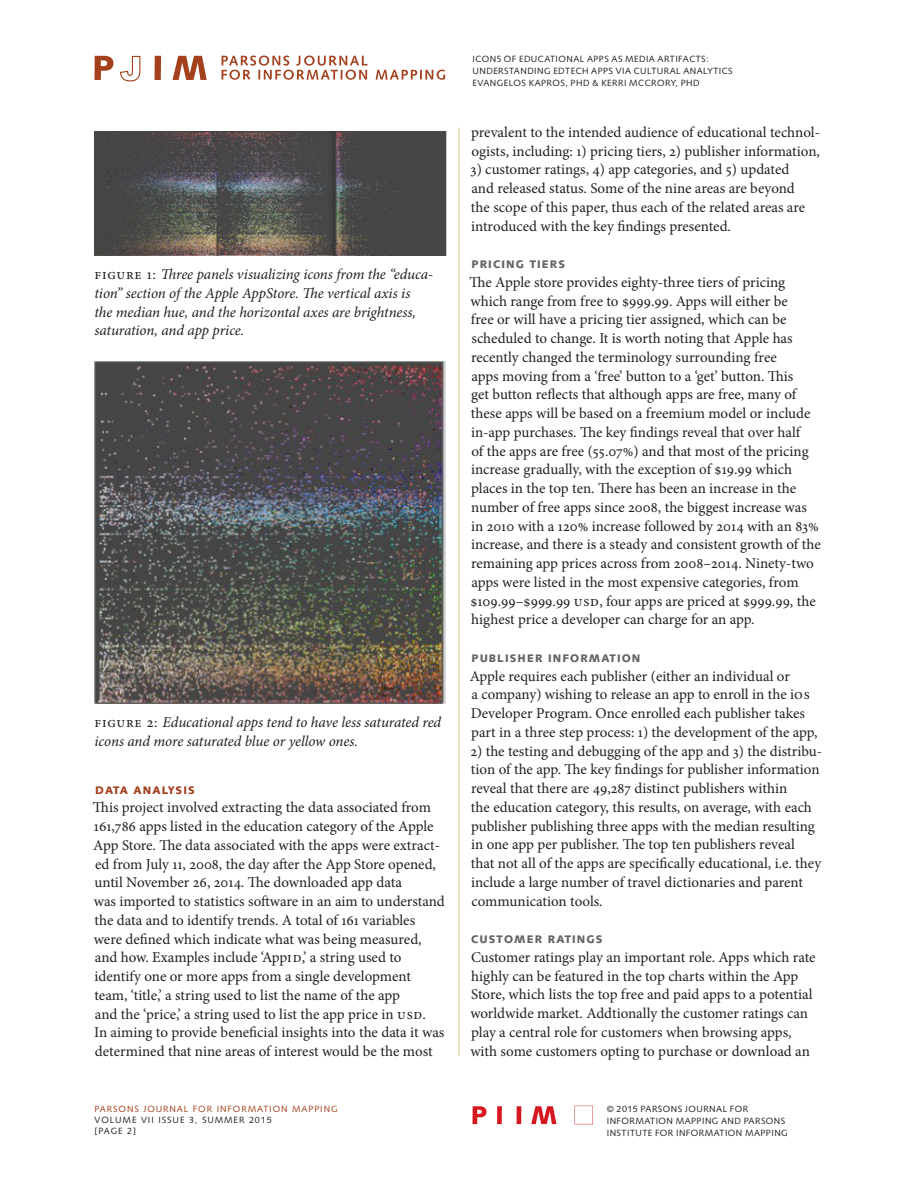
<style>
.page{position:relative;width:918px;height:1188px;background:#fff}
.page>*{position:absolute;margin:0;border:0;box-sizing:border-box;transform-origin:0 0}
.PIIM_Body_Text__No_I{font:15px/18.8px "Minion Pro";letter-spacing:-.005em;color:#231f20}
.PIIM_Caption{font:italic 15px/18.8px "Minion Pro";letter-spacing:-.01em;color:#231f20}
.PIIM_Sub-section_Hea{font:900 10.95px "Syntax LT Std";letter-spacing:.1em;color:#636366}
.PIIM_Paper_Section_H{font:900 10.95px "Syntax LT Std";letter-spacing:.1em;color:#a4401c}
.t1{font:9px/12px "Syntax LT Std";letter-spacing:.05em;color:#231f20}
.t2{font:9px "Syntax LT Std";letter-spacing:.1em;color:#a4401c}
.t3{font:9px "Syntax LT Std";letter-spacing:.1em;color:#231f20}
.s1{font-style:normal}
</style>
<div class="page">
<svg style="left:472px;top:1106px;width:14px;height:18px"></svg>
<div style="left:497px;top:1106px;width:5px;height:18px;background:#d7171f"></div>
<hr style="left:517px;top:1106px;width:4px;height:18px;background:#d7171f">
<svg style="left:531px;top:1106px;width:25px;height:18px"></svg>
<svg style="left:574px;top:1106px;width:19px;height:18px"></svg>
<svg style="left:221px;top:55px;width:146px;height:25px"></svg>
<svg style="left:376px;top:70px;width:69px;height:10px"></svg>
<svg style="left:120px;top:56px;width:20px;height:25px"></svg>
<svg style="left:94px;top:56px;width:19px;height:24px"></svg>
<div style="left:155px;top:56px;width:6px;height:24px;background:#a4401c"></div>
<svg style="left:173px;top:56px;width:34px;height:24px"></svg>
<img style="left:94px;top:131px;width:352px;height:125px">
<img style="left:94px;top:362px;width:351px;height:342px">
<hr style="left:458px;top:128px;width:2px;height:928px;background:#dfd9a9">
<p class="PIIM_Caption" style="left:94px;top:265px;width:340px"><span class="s1">Figure 1:</span> Three panels visualizing icons from the “educa&shy;tion” section of the Apple AppStore. The vertical axis is<br>the median hue, and the horizontal axes are brightness, saturation, and app price.</p>
<p class="PIIM_Caption" style="left:94px;top:713px;width:348px"><span class="s1">Figure 2:</span> Educational apps tend to have less saturated red icons and more saturated blue or yellow ones.</p>
<p class="PIIM_Paper_Section_H" style="left:95px;top:783px;width:101px">DATA ANALYSIS</p>
<p class="PIIM_Body_Text__No_I" style="left:93px;top:798px;width:353px">This project involved extracting the data associated from 161,786 apps listed in the education category of the Apple App Store. The data associated with the apps were extract&shy;ed from July 11, 2008, the day after the App Store opened, until November 26, 2014. The downloaded app data<br>was imported to statistics software in an aim to understand the data and to identify trends. A total of 161 variables were defined which indicate what was being measured, and how. Examples include ‘AppID,’ a string used to identify one or more apps from a single development team, ‘title,’ a string used to list the name of the app<br>and the ‘price,’ a string used to list the app price in USD.<br>In aiming to provide beneficial insights into the data it was determined that nine areas of interest would be the most</p>
<p class="t2" style="left:94px;top:1104px;width:245px">PARSONS JOURNAL FOR INFORMATION MAPPING</p>
<p class="t3" style="left:94px;top:1115px;width:179px">VOLUME VII ISSUE 3, SUMMER 2015</p>
<p class="t1" style="left:94px;top:1125px;width:43px">[PAGE 2]</p>
<p class="t1" style="left:472px;top:53px;width:262px">ICONS OF EDUCATIONAL APPS AS MEDIA ARTIFACTS:<br>UNDERSTANDING EDTECH APPS VIA CULTURAL ANALYTICS<br>EVANGELOS KAPROS, PHD &amp; KERRI MCCRORY, PHD</p>
<p class="PIIM_Body_Text__No_I" style="left:471px;top:123px;width:350px">prevalent to the intended audience of educational technol&shy;ogists, including: 1) pricing tiers, 2) publisher information,</p>
<p class="PIIM_Body_Text__No_I" style="left:471px;top:160px;width:336px">3) customer ratings, 4) app categories, and 5) updated and released status. Some of the nine areas are beyond the scope of this paper, thus each of the related areas are introduced with the key findings presented.</p>
<p class="PIIM_Sub-section_Hea" style="left:472px;top:258px;width:95px">PRICING TIERS</p>
<p class="PIIM_Body_Text__No_I" style="left:469px;top:273px;width:353px">The Apple store provides eighty-three tiers of pricing which range from free to $999.99. Apps will either be<br>free or will have a pricing tier assigned, which can be scheduled to change. It is worth noting that Apple has recently changed the terminology surrounding free<br>apps moving from a ‘free’ button to a ‘get’ button. This<br>get button reflects that although apps are free, many of these apps will be based on a freemium model or include in-app purchases. The key findings reveal that over half<br>of the apps are free (55.07%) and that most of the pricing increase gradually, with the exception of $19.99 which places in the top ten. There has been an increase in the number of free apps since 2008, the biggest increase was in 2010 with a 120% increase followed by 2014 with an 83% increase, and there is a steady and consistent growth of the remaining app prices across from 2008–2014. Ninety-two apps were listed in the most expensive categories, from $109.99–$999.99 USD, four apps are priced at $999.99, the highest price a developer can charge for an app.</p>
<p class="PIIM_Sub-section_Hea" style="left:472px;top:652px;width:170px">PUBLISHER INFORMATION</p>
<p class="PIIM_Body_Text__No_I" style="left:470px;top:667px;width:349px">Apple requires each publisher (either an individual or<br>a company) wishing to release an app to enroll in the iOS Developer Program. Once enrolled each publisher takes part in a three step process: 1) the development of the app,</p>
<p class="PIIM_Body_Text__No_I" style="left:470px;top:742px;width:353px">2) the testing and debugging of the app and 3) the distribu&shy;tion of the app. The key findings for publisher information reveal that there are 49,287 distinct publishers within<br>the education category, this results, on average, with each publisher publishing three apps with the median resulting in one app per publisher. The top ten publishers reveal<br>that not all of the apps are specifically educational, i.e. they include a large number of travel dictionaries and parent communication tools.</p>
<p class="PIIM_Sub-section_Hea" style="left:471px;top:933px;width:133px">CUSTOMER RATINGS</p>
<p class="PIIM_Body_Text__No_I" style="left:470px;top:948px;width:347px">Customer ratings play an important role. Apps which rate highly can be featured in the top charts within the App Store, which lists the top free and paid apps to a potential worldwide market. Addtionally the customer ratings can play a central role for customers when browsing apps, with some customers opting to purchase or download an</p>
<p class="t1" style="left:607px;top:1103px;width:183px">© 2015 PARSONS JOURNAL FOR<br>INFORMATION MAPPING AND PARSONS<br>INSTITUTE FOR INFORMATION MAPPING</p>
</div>
